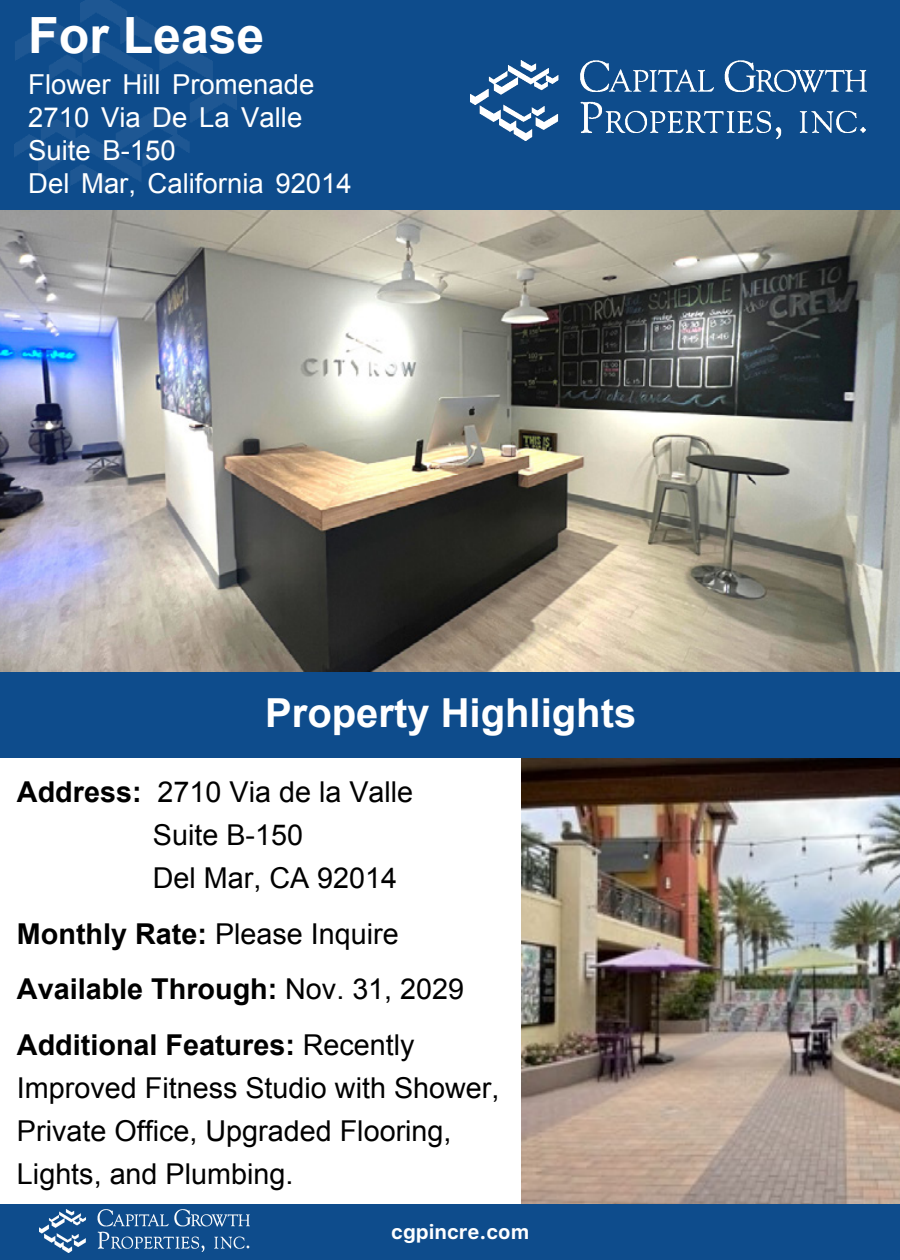
<style>
.page{position:relative;width:900px;height:1260px;background:#fff}
.page>*{position:absolute;margin:0;border:0;box-sizing:border-box;transform-origin:0 0}
.t1{font:700 50px "Arial";color:#fff}
.t2{font:700 40px "Arial";color:#fff}
.t3{font:28.75px/43px "Arial";color:#000}
.t4{font:700 28.75px/55.5px "Arial";color:#000}
.t5{font:27.5px/33px "Arial";color:#fff}
.t6{font:700 20px "Galvji";color:#fff}
.s1{font-weight:700}
.s2{font-weight:400}
</style>
<div class="page">
<img style="left:0;top:209px;width:900px;height:463px">
<div style="left:0;top:0;width:900px;height:209px;background:#0e4c8c"></div>
<div style="left:0;top:672px;width:900px;height:85px;background:#0e4c8c"></div>
<img style="left:14px;top:0;width:222px;height:194px">
<img style="left:521px;top:758px;width:379px;height:446px">
<div style="left:0;top:1204px;width:900px;height:56px;background:#0e4c8c"></div>
<img style="left:40px;top:1210px;width:210px;height:43px">
<img style="left:471px;top:60px;width:395px;height:81px">
<h1 class="t1" style="left:28px;top:2px;width:238px">For Lease</h1>
<p class="t5" style="left:28px;top:69px;width:325px">Flower Hill Promenade<br>2710 Via De La Valle<br>Suite B-150<br>Del Mar, California 92014</p>
<p class="t2" style="left:265px;top:686px;width:373px">Property Highlights</p>
<p class="t3" style="left:153px;top:770px;width:262px;text-indent:-136px"><span class="s1">Address:</span> 2710 Via de la Valle<br>Suite B-150<br>Del Mar, CA 92014</p>
<p class="t4" style="left:17px;top:907px;width:449px">Monthly Rate: <span class="s2">Please Inquire<br></span>Available Through: <span class="s2">Nov. 31, 2029<br></span>Additional Features: <span class="s2">Recently</span></p>
<p class="t3" style="left:17px;top:1067px;width:484px">Improved Fitness Studio with Shower,<br>Private Office, Upgraded Flooring,<br>Lights, and Plumbing.</p>
<p class="t6" style="left:391px;top:1220px;width:139px">cgpincre.com</p>
</div>
